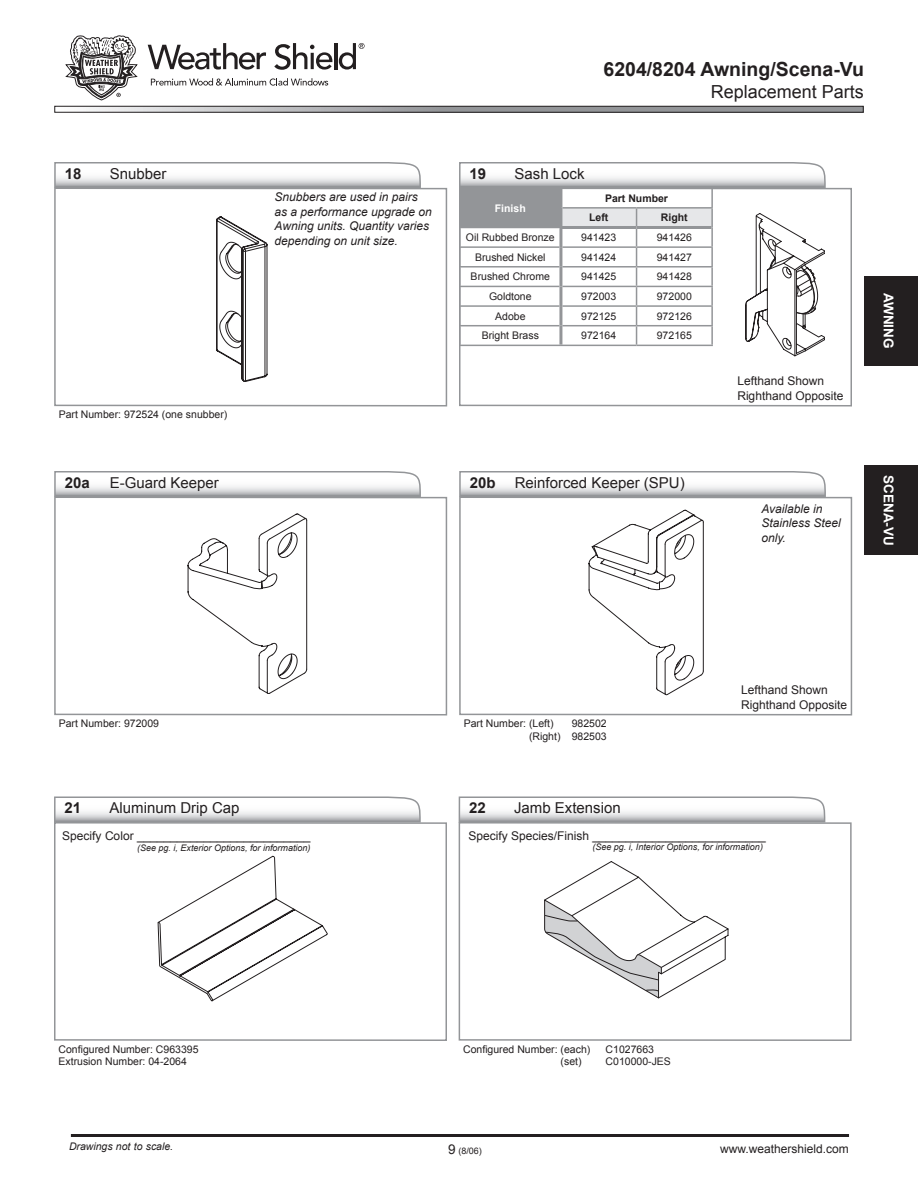
<style>
.page{position:relative;width:918px;height:1188px;background:#fff}
.page>*{position:absolute;margin:0;border:0;box-sizing:border-box;transform-origin:0 0}
.t1{font:700 19.5px "Arial";color:#231f20}
.t2{font:18px "Arial";color:#231f20}
.t3{font:15px "Arial";color:#231f20}
.t4{font:700 15px "Arial";color:#231f20}
.t5{font:700 13.5px "Arial";color:#fff}
.t6{font:12px/14.4px "Arial";color:#231f20}
.t7{font:italic 12px/14.4px "Arial";color:#231f20}
.t8{font:10.5px/12.6px "Arial";color:#231f20}
.t9{font:italic 10.5px "Arial";color:#231f20}
.t10{font:700 10.5px/19.6px "Arial";color:#231f20}
.t11{font:700 10.5px "Arial";color:#fff}
.t12{font:italic 9px "Arial";color:#231f20}
.t13{font:9px "Arial";color:#231f20}
</style>
<div class="page">
<hr style="left:71px;top:1134px;width:778px;height:3px;background:#231f20">
<svg style="left:148px;top:43px;width:118px;height:27px"></svg>
<svg style="left:274px;top:43px;width:58px;height:27px"></svg>
<hr style="left:334px;top:43px;width:3px;height:26px;background:#231f20">
<svg style="left:339px;top:43px;width:26px;height:27px"></svg>
<svg style="left:151px;top:78px;width:178px;height:8px"></svg>
<svg style="left:65px;top:35px;width:73px;height:66px"></svg>
<svg style="left:86px;top:108px;width:775px;height:2px;background:#a8aaad"></svg>
<div style="left:55px;top:106px;width:808px;height:6px;border:1px solid #231f20"></div>
<div style="left:864px;top:277px;width:54px;height:89px;background:#231f20"></div>
<div style="left:864px;top:466px;width:54px;height:89px;background:#231f20"></div>
<svg style="left:458px;top:796px;width:368px;height:27px"></svg>
<div style="left:459px;top:822px;width:393px;height:219px;border:2px solid #939598"></div>
<svg style="left:54px;top:796px;width:367px;height:26px"></svg>
<svg style="left:158px;top:856px;width:170px;height:145px"></svg>
<div style="left:54px;top:822px;width:393px;height:219px;border:2px solid #939598"></div>
<svg style="left:544px;top:861px;width:184px;height:138px"></svg>
<svg style="left:54px;top:162px;width:368px;height:26px"></svg>
<div style="left:54px;top:188px;width:393px;height:218px;border:2px solid #939598"></div>
<svg style="left:216px;top:217px;width:51px;height:165px"></svg>
<svg style="left:459px;top:471px;width:367px;height:25px"></svg>
<div style="left:459px;top:496px;width:393px;height:220px;border:2px solid #939598"></div>
<svg style="left:589px;top:510px;width:115px;height:185px"></svg>
<svg style="left:54px;top:471px;width:367px;height:25px"></svg>
<div style="left:54px;top:496px;width:393px;height:220px;border:2px solid #939598"></div>
<svg style="left:188px;top:514px;width:119px;height:180px"></svg>
<div style="left:459px;top:188px;width:393px;height:218px;border:2px solid #939598"></div>
<svg style="left:459px;top:162px;width:367px;height:194px"></svg>
<h3 class="t4" style="left:65px;top:164px;width:18px">18</h3>
<h3 class="t3" style="left:110px;top:164px;width:58px">Snubber</h3>
<p class="t8" style="left:59px;top:408px;width:170px">Part Number: 972524 (one snubber)</p>
<h3 class="t4" style="left:65px;top:473px;width:27px">20a</h3>
<h3 class="t3" style="left:110px;top:473px;width:111px">E-Guard Keeper</h3>
<p class="t7" style="left:275px;top:190px;width:159px">Snubbers are used in pairs as a performance upgrade on<br>Awning units. Quantity varies depending on unit size.</p>
<h1 class="t1" style="left:604px;top:56px;width:262px">6204/8204 Awning/Scena-Vu</h1>
<h2 class="t2" style="left:711px;top:80px;width:155px">Replacement Parts</h2>
<h3 class="t4" style="left:470px;top:164px;width:18px">19</h3>
<h3 class="t3" style="left:515px;top:164px;width:72px">Sash Lock</h3>
<p class="t11" style="left:495px;top:201px;width:32px">Finish</p>
<p class="t10" style="left:589px;top:189px;width:81px;text-indent:16px">Part Number<br>Left</p>
<p class="t10" style="left:661px;top:208px;width:28px">Right</p>
<p class="t8" style="left:466px;top:231px;width:90px">Oil Rubbed Bronze</p>
<p class="t8" style="left:581px;top:231px;width:37px">941423</p>
<p class="t8" style="left:657px;top:231px;width:37px">941426</p>
<p class="t8" style="left:475px;top:251px;width:72px">Brushed Nickel</p>
<p class="t8" style="left:581px;top:251px;width:37px">941424</p>
<p class="t8" style="left:657px;top:251px;width:37px">941427</p>
<p class="t8" style="left:471px;top:271px;width:81px">Brushed Chrome</p>
<p class="t8" style="left:581px;top:271px;width:37px">941425</p>
<p class="t8" style="left:657px;top:271px;width:37px">941428</p>
<p class="t8" style="left:489px;top:290px;width:44px">Goldtone</p>
<p class="t8" style="left:581px;top:290px;width:37px">972003</p>
<p class="t8" style="left:657px;top:290px;width:37px">972000</p>
<p class="t8" style="left:495px;top:310px;width:32px">Adobe</p>
<p class="t8" style="left:581px;top:310px;width:37px">972125</p>
<p class="t8" style="left:657px;top:310px;width:37px">972126</p>
<p class="t8" style="left:482px;top:329px;width:59px">Bright Brass</p>
<p class="t8" style="left:581px;top:329px;width:37px">972164</p>
<p class="t8" style="left:657px;top:329px;width:37px">972165</p>
<p class="t6" style="left:737px;top:374px;width:108px">Lefthand Shown<br>Righthand Opposite</p>
<p class="t5" style="left:897px;top:293px;width:57px;rotate:90deg">awning</p>
<h3 class="t4" style="left:470px;top:473px;width:27px">20b</h3>
<h3 class="t3" style="left:515px;top:473px;width:172px">Reinforced Keeper (SPU)</h3>
<p class="t7" style="left:761px;top:501px;width:81px">Available in<br>Stainless Steel only.</p>
<p class="t5" style="left:897px;top:475px;width:72px;rotate:90deg">Scena-VU</p>
<p class="t6" style="left:741px;top:683px;width:108px">Lefthand Shown<br>Righthand Opposite</p>
<p class="t8" style="left:59px;top:717px;width:102px">Part Number: 972009</p>
<p class="t8" style="left:464px;top:717px;width:91px">Part Number: (Left)</p>
<p class="t8" style="left:529px;top:717px;width:79px;text-align:right">982502<br>(Right) 982503</p>
<h3 class="t4" style="left:65px;top:798px;width:18px">21</h3>
<h3 class="t3" style="left:110px;top:798px;width:132px">Aluminum Drip Cap</h3>
<h3 class="t4" style="left:469px;top:798px;width:18px">22</h3>
<h3 class="t3" style="left:514px;top:798px;width:108px">Jamb Extension</h3>
<p class="t6" style="left:62px;top:829px;width:250px">Specify Color __________________________</p>
<p class="t12" style="left:137px;top:842px;width:175px">(See pg. i, Exterior Options, for information)</p>
<p class="t6" style="left:468px;top:828px;width:299px">Specify Species/Finish __________________________</p>
<p class="t12" style="left:592px;top:841px;width:172px">(See pg. i, Interior Options, for information)</p>
<p class="t8" style="left:58px;top:1043px;width:142px">Configured Number: C963395<br>Extrusion Number: 04-2064</p>
<p class="t8" style="left:463px;top:1043px;width:129px">Configured Number: (each)</p>
<p class="t8" style="left:606px;top:1043px;width:50px">C1027663</p>
<p class="t8" style="left:561px;top:1055px;width:22px">(set)</p>
<p class="t8" style="left:606px;top:1055px;width:67px">C010000-JES</p>
<p class="t9" style="left:69px;top:1139px;width:106px">Drawings not to scale.</p>
<p class="t13" style="left:458px;top:1145px;width:25px">(8/06)</p>
<p class="t6" style="left:720px;top:1142px;width:130px">www.weathershield.com</p>
</div>
